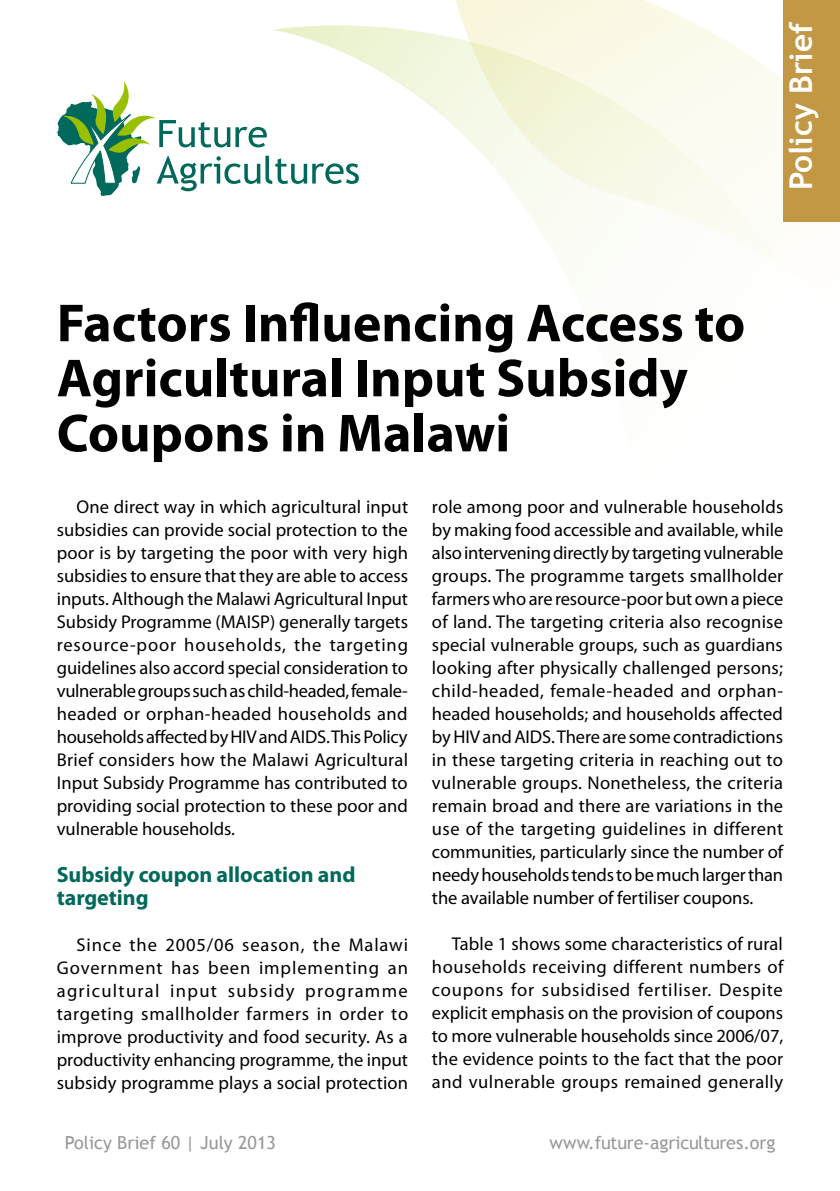
<style>
.page{position:relative;width:840px;height:1191px;background:#fff}
.page>*{position:absolute;margin:0;border:0;box-sizing:border-box;transform-origin:0 0}
.t1{font:700 54px/55px "Myriad Pro";color:#000}
.t2{font:700 31.6px "Trebuchet MS";color:#fff}
.t3{font:700 22px/23px "Myriad Pro";letter-spacing:-.005em;color:#00695b}
.t4{font:18.4px/23px "Myriad Pro";color:#000;text-align:justify}
.t5{font:18px "Trebuchet MS";color:#98989c}
</style>
<div class="page">
<img style="left:273px;top:22px;width:566px;height:382px">
<div style="left:782px;top:0;width:57px;height:221px;background:#c29845"></div>
<svg style="left:57px;top:81px;width:301px;height:115px"></svg>
<h2 class="t2" style="left:780px;top:190px;width:169px;rotate:-90deg">Policy Brief</h2>
<h1 class="t1" style="left:57px;top:294px;width:689px">Factors Influencing Access to<br>Agricultural Input Subsidy<br>Coupons in Malawi</h1>
<p class="t4" style="left:57px;top:495px;width:353px;text-indent:20px">One direct way in which agricultural input subsidies can provide social protection to the poor is by targeting the poor with very high subsidies to ensure that they are able to access inputs. Although the Malawi Agricultural Input Subsidy Programme (MAISP) generally targets resource-poor households, the targeting guidelines also accord special consideration to vulnerable groups such as child-headed, female&shy;headed or orphan-headed households and households affected by HIV and AIDS. This Policy Brief considers how the Malawi Agricultural Input Subsidy Programme has contributed to providing social protection to these poor and vulnerable households.</p>
<p class="t3" style="left:57px;top:862px;width:300px">Subsidy coupon allocation and targeting</p>
<p class="t4" style="left:57px;top:932px;width:353px;text-indent:20px">Since the 2005/06 season, the Malawi Government has been implementing an agricultural input subsidy programme targeting smallholder farmers in order to improve productivity and food security. As a productivity enhancing programme, the input subsidy programme plays a social protection</p>
<p class="t4" style="left:432px;top:495px;width:353px">role among poor and vulnerable households by making food accessible and available, while also intervening directly by targeting vulnerable groups. The programme targets smallholder farmers who are resource-poor but own a piece of land. The targeting criteria also recognise special vulnerable groups, such as guardians looking after physically challenged persons; child-headed, female-headed and orphan&shy;headed households; and households affected by HIV and AIDS. There are some contradictions in these targeting criteria in reaching out to vulnerable groups. Nonetheless, the criteria remain broad and there are variations in the use of the targeting guidelines in different communities, particularly since the number of needy households tends to be much larger than the available number of fertiliser coupons.</p>
<p class="t4" style="left:432px;top:932px;width:353px;text-indent:20px">Table 1 shows some characteristics of rural households receiving different numbers of coupons for subsidised fertiliser. Despite explicit emphasis on the provision of coupons to more vulnerable households since 2006/07, the evidence points to the fact that the poor and vulnerable groups remained generally</p>
<p class="t5" style="left:65px;top:1132px;width:212px">Policy Brief 60 | July 2013</p>
<p class="t5" style="left:549px;top:1132px;width:227px">www.future-agricultures.org</p>
</div>
